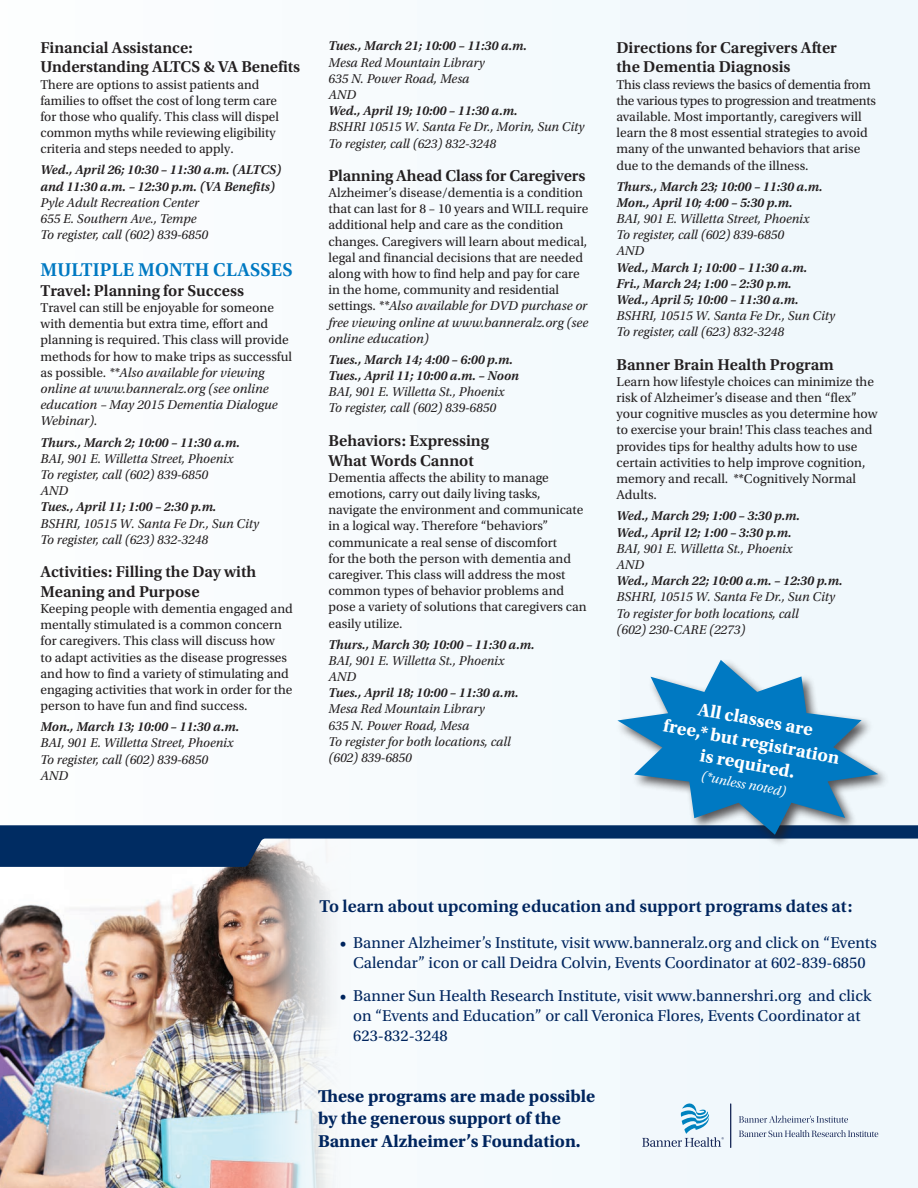
<style>
.page{position:relative;width:918px;height:1188px;background:#f5fafd}
.page>*{position:absolute;margin:0;border:0;box-sizing:border-box;transform-origin:0 0}
.t1{font:600 19.5px "Utopia Std";letter-spacing:.01em;color:#0079c2}
.t2{font:700 18.75px/22.5px "Utopia Std";color:#fff;text-align:center}
.t3{font:700 18px/22.5px "Utopia Std";color:#00255e}
.t4{font:600 18px "Utopia Std";color:#00255e}
.t5{font:16.5px/19.8px "Utopia Std";color:#00255e;text-align:center}
.t6{font:600 16.5px/19.8px "Utopia Std";color:#231f20}
.t7{font:italic 13.65px "Utopia Std";color:#fff}
.t8{font:13.5px/16.2px "Utopia Std";color:#231f20}
.t9{font:italic 13.5px/16.2px "Utopia Std";color:#231f20}
.t10{font:italic 600 13.5px/16.2px "Utopia Std";color:#231f20}
.s1{font-style:italic}
</style>
<div class="page">
<img style="left:0;top:867px;width:330px;height:321px">
<svg style="left:642px;top:1103px;width:82px;height:44px"></svg>
<hr style="left:730px;top:1104px;width:1px;height:44px;background:#172757">
<svg style="left:739px;top:1116px;width:109px;height:7px"></svg>
<svg style="left:739px;top:1130px;width:139px;height:7px"></svg>
<svg style="left:0;top:825px;width:918px;height:42px"></svg>
<div style="left:615px;top:658px;width:275px;height:189px;background:#231f20;opacity:.75"></div>
<svg style="left:617px;top:660px;width:261px;height:175px;fill:#0079c2"></svg>
<p class="t6" style="left:40px;top:37px;width:261px">Financial Assistance:<br>Understanding ALTCS &amp; VA Benefits</p>
<p class="t8" style="left:40px;top:76px;width:240px">There are options to assist patients and families to offset the cost of long term care for those who qualify. This class will dispel common myths while reviewing eligibility criteria and steps needed to apply.</p>
<p class="t10" style="left:40px;top:162px;width:242px">Wed., April 26; 10:30 – 11:30 a.m. (ALTCS) and 11:30 a.m. – 12:30 p.m. (VA Benefits)</p>
<p class="t9" style="left:40px;top:195px;width:169px">Pyle Adult Recreation Center<br>655 E. Southern Ave., Tempe<br>To register, call (602) 839-6850</p>
<h1 class="t1" style="left:41px;top:259px;width:254px">MULTIPLE MONTH CLASSES</h1>
<p class="t6" style="left:40px;top:281px;width:205px">Travel: Planning for Success</p>
<p class="t8" style="left:40px;top:300px;width:253px">Travel can still be enjoyable for someone with dementia but extra time, effort and planning is required. This class will provide methods for how to make trips as successful as possible. <span class="s1">**Also available for viewing online at www.banneralz.org (see online education – May 2015 Dementia Dialogue Webinar).</span></p>
<p class="t10" style="left:40px;top:434px;width:201px">Thurs., March 2; 10:00 – 11:30 a.m.</p>
<p class="t9" style="left:40px;top:450px;width:194px">BAI, 901 E. Willetta Street, Phoenix<br>To register, call (602) 839-6850<br>AND</p>
<p class="t10" style="left:40px;top:499px;width:177px">Tues., April 11; 1:00 – 2:30 p.m.</p>
<p class="t9" style="left:40px;top:515px;width:220px">BSHRI, 10515 W. Santa Fe Dr., Sun City<br>To register, call (623) 832-3248</p>
<p class="t6" style="left:40px;top:562px;width:217px">Activities: Filling the Day with<br>Meaning and Purpose</p>
<p class="t8" style="left:40px;top:601px;width:254px">Keeping people with dementia engaged and mentally stimulated is a common concern for caregivers. This class will discuss how<br>to adapt activities as the disease progresses and how to find a variety of stimulating and engaging activities that work in order for the person to have fun and find success.</p>
<p class="t10" style="left:40px;top:719px;width:200px">Mon., March 13; 10:00 – 11:30 a.m.</p>
<p class="t9" style="left:40px;top:735px;width:194px">BAI, 901 E. Willetta Street, Phoenix<br>To register, call (602) 839-6850<br>AND</p>
<p class="t10" style="left:329px;top:38px;width:200px">Tues., March 21; 10:00 – 11:30 a.m.</p>
<p class="t9" style="left:329px;top:54px;width:158px">Mesa Red Mountain Library<br>635 N. Power Road, Mesa<br>AND</p>
<p class="t10" style="left:329px;top:103px;width:191px">Wed., April 19; 10:00 – 11:30 a.m.</p>
<p class="t9" style="left:329px;top:119px;width:257px">BSHRI 10515 W. Santa Fe Dr., Morin, Sun City<br>To register, call (623) 832-3248</p>
<p class="t6" style="left:328px;top:166px;width:258px">Planning Ahead Class for Caregivers</p>
<p class="t8" style="left:328px;top:185px;width:261px">Alzheimer’s disease/dementia is a condition that can last for 8 – 10 years and WILL require additional help and care as the condition changes. Caregivers will learn about medical, legal and financial decisions that are needed along with how to find help and pay for care in the home, community and residential settings. <span class="s1">**Also available for DVD purchase or free viewing online at www.banneralz.org (see online education)</span></p>
<p class="t10" style="left:328px;top:352px;width:192px">Tues., March 14; 4:00 – 6:00 p.m.<br>Tues., April 11; 10:00 a.m. – Noon</p>
<p class="t9" style="left:328px;top:384px;width:177px">BAI, 901 E. Willetta St., Phoenix<br>To register, call (602) 839-6850</p>
<p class="t6" style="left:328px;top:431px;width:162px">Behaviors: Expressing<br>What Words Cannot</p>
<p class="t8" style="left:328px;top:470px;width:260px">Dementia affects the ability to manage emotions, carry out daily living tasks, navigate the environment and communicate in a logical way. Therefore “behaviors” communicate a real sense of discomfort<br>for the both the person with dementia and caregiver. This class will address the most common types of behavior problems and pose a variety of solutions that caregivers can easily utilize.</p>
<p class="t10" style="left:328px;top:636px;width:208px">Thurs., March 30; 10:00 – 11:30 a.m.</p>
<p class="t9" style="left:328px;top:653px;width:177px">BAI, 901 E. Willetta St., Phoenix<br>AND</p>
<p class="t10" style="left:328px;top:685px;width:191px">Tues., April 18; 10:00 – 11:30 a.m.</p>
<p class="t9" style="left:328px;top:701px;width:184px">Mesa Red Mountain Library<br>635 N. Power Road, Mesa<br>To register for both locations, call (602) 839-6850</p>
<p class="t6" style="left:616px;top:37px;width:222px">Directions for Caregivers After the Dementia Diagnosis</p>
<p class="t8" style="left:616px;top:76px;width:261px">This class reviews the basics of dementia from the various types to progression and treatments available. Most importantly, caregivers will learn the 8 most essential strategies to avoid many of the unwanted behaviors that arise due to the demands of the illness.</p>
<p class="t10" style="left:616px;top:178px;width:208px">Thurs., March 23; 10:00 – 11:30 a.m.<br>Mon., April 10; 4:00 – 5:30 p.m.</p>
<p class="t9" style="left:616px;top:211px;width:194px">BAI, 901 E. Willetta Street, Phoenix<br>To register, call (602) 839-6850<br>AND</p>
<p class="t10" style="left:616px;top:259px;width:192px">Wed., March 1; 10:00 – 11:30 a.m.<br>Fri., March 24; 1:00 – 2:30 p.m.<br>Wed., April 5; 10:00 – 11:30 a.m.</p>
<p class="t9" style="left:616px;top:308px;width:220px">BSHRI, 10515 W. Santa Fe Dr., Sun City<br>To register, call (623) 832-3248</p>
<p class="t6" style="left:616px;top:355px;width:219px">Banner Brain Health Program</p>
<p class="t8" style="left:616px;top:374px;width:263px">Learn how lifestyle choices can minimize the risk of Alzheimer’s disease and then “flex” your cognitive muscles as you determine how to exercise your brain! This class teaches and provides tips for healthy adults how to use certain activities to help improve cognition, memory and recall. **Cognitively Normal Adults.</p>
<p class="t10" style="left:616px;top:508px;width:185px">Wed., March 29; 1:00 – 3:30 p.m.<br>Wed., April 12; 1:00 – 3:30 p.m.</p>
<p class="t9" style="left:616px;top:540px;width:177px">BAI, 901 E. Willetta St., Phoenix<br>AND</p>
<p class="t10" style="left:616px;top:573px;width:227px">Wed., March 22; 10:00 a.m. – 12:30 p.m.</p>
<p class="t9" style="left:616px;top:589px;width:220px">BSHRI, 10515 W. Santa Fe Dr., Sun City<br>To register for both locations, call<br>(602) 230-CARE (2273)</p>
<h2 class="t2" style="left:669px;top:693px;width:180px;rotate:10deg">All classes are<br>free,* but registration is required.</h2>
<p class="t7" style="left:703px;top:768px;width:87px;rotate:11deg">(*unless noted)</p>
<h3 class="t4" style="left:320px;top:896px;width:534px">To learn about upcoming education and support programs dates at:</h3>
<p class="t5" style="left:340px;top:933px;width:539px">• Banner Alzheimer’s Institute, visit www.banneralz.org and click on “Events<br>Calendar” icon or call Deidra Colvin, Events Coordinator at 602-839-6850</p>
<p class="t5" style="left:353px;top:986px;width:519px;text-align:left;text-indent:-13px">• Banner Sun Health Research Institute, visit www.bannershri.org and click on “Events and Education” or call Veronica Flores, Events Coordinator at<br>623-832-3248</p>
<h3 class="t3" style="left:318px;top:1085px;width:279px">These programs are made possible by the generous support of the<br>Banner Alzheimer’s Foundation.</h3>
</div>
